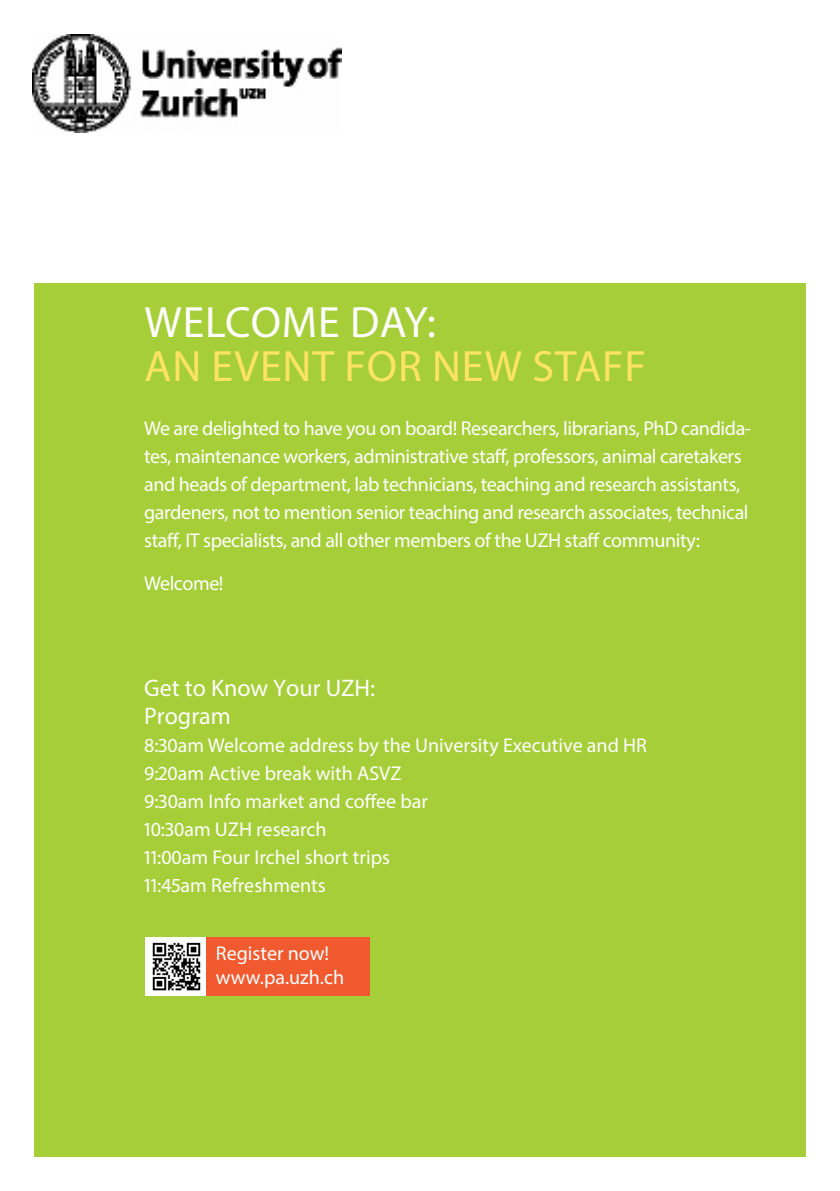
<style>
.page{position:relative;width:840px;height:1191px;background:#fff}
.page>*{position:absolute;margin:0;border:0;box-sizing:border-box;transform-origin:0 0}
.t1{font:44px "Myriad Pro";letter-spacing:.02em;color:#ffe464}
.t2{font:44px "Myriad Pro";letter-spacing:.015em;color:#fff}
.t3{font:24px "Myriad Pro";color:#fff}
.t4{font:20px/28px "Myriad Pro";letter-spacing:-.02em;color:#fff}
.t5{font:20px/24px "Myriad Pro";color:#fff}
</style>
<div class="page">
<div style="left:34px;top:283px;width:771px;height:874px;background:#a6ce39"></div>
<img style="left:33px;top:35px;width:308px;height:98px">
<div style="left:145px;top:937px;width:61px;height:59px;background:#fff"></div>
<img style="left:152px;top:942px;width:49px;height:49px">
<div style="left:206px;top:937px;width:164px;height:59px;background:#f1592f"></div>
<p class="t2" style="left:144px;top:295px;width:293px">WELCOME DAY:</p>
<p class="t1" style="left:144px;top:339px;width:502px">AN EVENT FOR NEW STAFF</p>
<p class="t4" style="left:144px;top:414px;width:608px">We are delighted to have you on board! Researchers, librarians, PhD candida&shy;tes, maintenance workers, administrative staff, professors, animal caretakers and heads of department, lab technicians, teaching and research assistants, gardeners, not to mention senior teaching and research associates, technical staff, IT specialists, and all other members of the UZH staff community:</p>
<p class="t4" style="left:144px;top:568px;width:81px">Welcome!</p>
<p class="t3" style="left:144px;top:672px;width:232px">Get to Know Your UZH:</p>
<p class="t3" style="left:144px;top:700px;width:88px">Program</p>
<p class="t5" style="left:144px;top:732px;width:504px">8:30am Welcome address by the University Executive and HR</p>
<p class="t5" style="left:144px;top:760px;width:259px">9:20am Active break with ASVZ</p>
<p class="t5" style="left:144px;top:788px;width:285px">9:30am Info market and coffee bar</p>
<p class="t5" style="left:144px;top:816px;width:184px">10:30am UZH research</p>
<p class="t5" style="left:144px;top:844px;width:247px">11:00am Four Irchel short trips</p>
<p class="t5" style="left:144px;top:872px;width:183px">11:45am Refreshments</p>
<p class="t5" style="left:216px;top:941px;width:130px">Register now! www.pa.uzh.ch</p>
</div>
